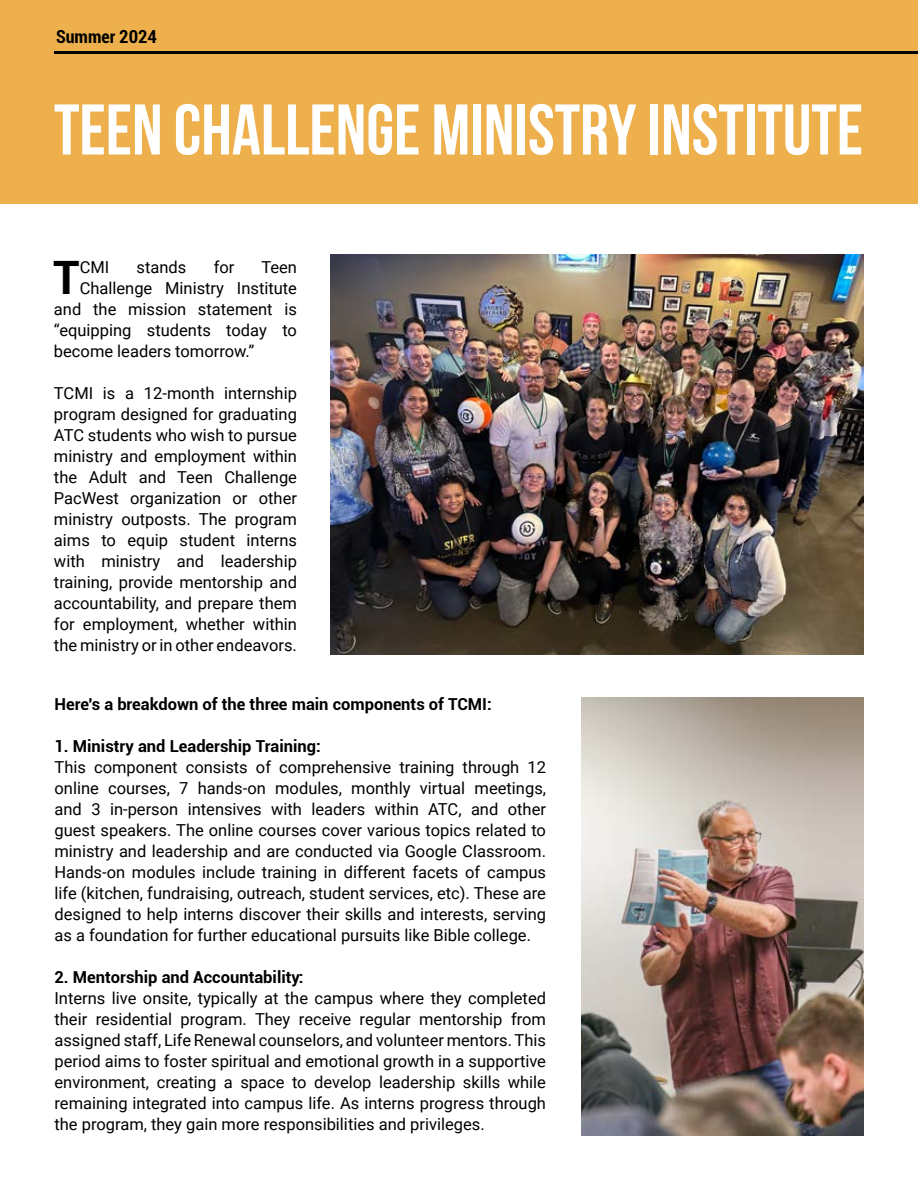
<style>
.page{position:relative;width:918px;height:1188px;background:#fff}
.page>*{position:absolute;margin:0;border:0;box-sizing:border-box;transform-origin:0 0}
.t1{font:700 71.55px "Bebas Neue";color:#fff}
.t2{font:700 46.05px "Roboto";color:#000}
.t3{font:700 condensed 18px "Roboto";color:#000}
.t4{font:16.5px/21px "Roboto";color:#000;text-align:justify}
.t5{font:700 16.5px "Roboto";color:#000}
</style>
<div class="page">
<div style="left:0;top:0;width:918px;height:203px;background:#edb04c"></div>
<hr style="left:54px;top:51px;width:864px;height:3px;background:#000">
<img style="left:330px;top:255px;width:533px;height:399px">
<img style="left:581px;top:697px;width:283px;height:439px">
<p class="t3" style="left:56px;top:24px;width:103px">Summer 2024</p>
<h1 class="t1" style="left:54px;top:91px;width:811px">TEEN CHALLENGE MINISTRY INSTITUTE</h1>
<h2 class="t2" style="left:53px;top:245px;width:28px">T</h2>
<p class="t4" style="left:80px;top:256px;width:31px">CMI</p>
<p class="t4" style="left:137px;top:256px;width:51px">stands</p>
<p class="t4" style="left:214px;top:256px;width:22px">for</p>
<p class="t4" style="left:261px;top:256px;width:37px">Teen</p>
<p class="t4" style="left:80px;top:277px;width:219px">Challenge Ministry Institute</p>
<p class="t4" style="left:54px;top:298px;width:245px">and the mission statement is</p>
<p class="t4" style="left:54px;top:319px;width:245px">“equipping students today to</p>
<p class="t4" style="left:54px;top:340px;width:202px">become leaders tomorrow.”</p>
<p class="t4" style="left:54px;top:382px;width:245px">TCMI is a 12-month internship program designed for graduating ATC students who wish to pursue ministry and employment within the Adult and Teen Challenge PacWest organization or other ministry outposts. The program aims to equip student interns with ministry and leadership training, provide mentorship and accountability, and prepare them for employment, whether within the ministry or in other endeavors.</p>
<p class="t5" style="left:55px;top:692px;width:439px">Here's a breakdown of the three main components of TCMI:</p>
<p class="t5" style="left:55px;top:734px;width:268px">1. Ministry and Leadership Training:</p>
<p class="t4" style="left:55px;top:756px;width:493px">This component consists of comprehensive training through 12 online courses, 7 hands-on modules, monthly virtual meetings, and 3 in-person intensives with leaders within ATC, and other guest speakers. The online courses cover various topics related to ministry and leadership and are conducted via Google Classroom.<br>Hands-on modules include training in different facets of campus life (kitchen, fundraising, outreach, student services, etc). These are designed to help interns discover their skills and interests, serving as a foundation for further educational pursuits like Bible college.</p>
<p class="t5" style="left:55px;top:965px;width:250px">2. Mentorship and Accountability:</p>
<p class="t4" style="left:55px;top:987px;width:493px">Interns live onsite, typically at the campus where they completed their residential program. They receive regular mentorship from assigned staff, Life Renewal counselors, and volunteer mentors. This period aims to foster spiritual and emotional growth in a supportive environment, creating a space to develop leadership skills while remaining integrated into campus life. As interns progress through the program, they gain more responsibilities and privileges.</p>
</div>
